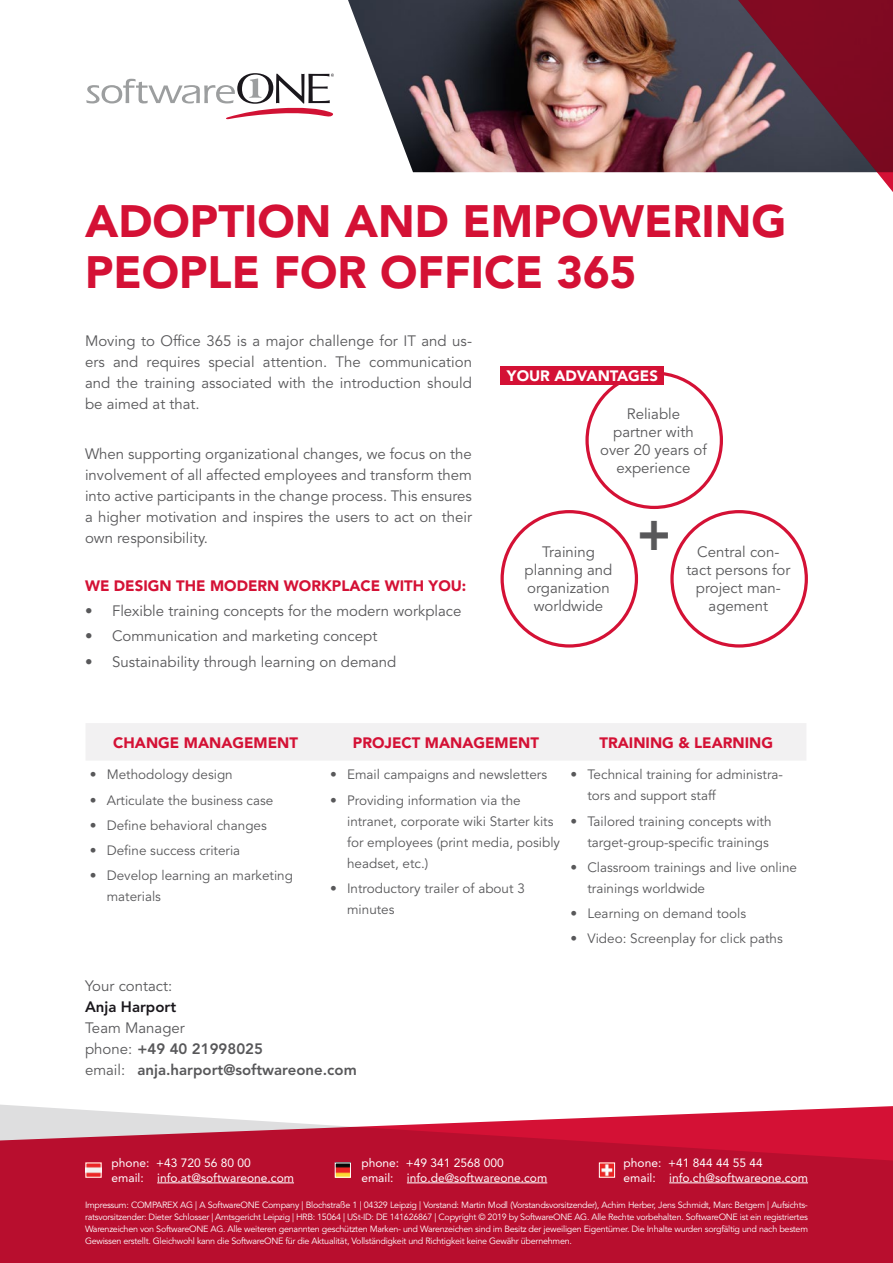
<style>
.page{position:relative;width:893px;height:1263px;background:#fff}
.page>*{position:absolute;margin:0;border:0;box-sizing:border-box;transform-origin:0 0}
.t1{font:900 45px/51px "Avenir LT Std";color:#d41135}
.t2{font:15px/18px "Avenir LT Std";color:#58585a;text-align:center}
.t3{font:900 15px "Avenir LT Std";color:#d41135}
.t4{font:800 15px/21px "Avenir LT Std";color:#58585a}
.t5{font:900 15px "Avenir LT Std";color:#fff}
.t6{font:800 15px "Avenir LT Std";color:#1a171c}
.t7{font:13.5px/21px "Avenir LT Std";color:#58585a}
.t8{font:12px/15px "Avenir LT Std";color:#fff}
.t9{font:9px/12px "Avenir LT Std";letter-spacing:-.03em;color:#fff;text-align:justify}
.s1{font-weight:400}
</style>
<div class="page">
<svg style="left:0;top:1106px;width:893px;height:157px;background:#c12744"></svg>
<hr style="left:157px;top:1182px;width:137px;height:1px;background:#fff">
<img style="left:88px;top:1164px;width:12px;height:11px">
<div style="left:86px;top:1162px;width:16px;height:15px;border:1px solid #fff"></div>
<hr style="left:407px;top:1182px;width:140px;height:1px;background:#fff">
<img style="left:337px;top:1164px;width:12px;height:11px">
<div style="left:335px;top:1162px;width:16px;height:15px;border:1px solid #fff"></div>
<hr style="left:669px;top:1182px;width:139px;height:1px;background:#fff">
<img style="left:601px;top:1164px;width:12px;height:11px">
<div style="left:599px;top:1162px;width:16px;height:15px;border:1px solid #fff"></div>
<svg style="left:86px;top:73px;width:248px;height:46px"></svg>
<img style="left:348px;top:0;width:380px;height:172px">
<svg style="left:728px;top:0;width:165px;height:192px;background:#804454"></svg>
<div style="left:585px;top:371px;width:138px;height:138px;border:3px solid #d41135;border-radius:50%"></div>
<div style="left:500px;top:510px;width:138px;height:138px;border:3px solid #d41135;border-radius:50%"></div>
<div style="left:670px;top:510px;width:138px;height:138px;border:3px solid #d41135;border-radius:50%"></div>
<div style="left:86px;top:723px;width:720px;height:37px;background:#f2f1f2"></div>
<div style="left:500px;top:366px;width:164px;height:18px;background:#d41135"></div>
<h1 class="t1" style="left:85px;top:196px;width:703px">ADOPTION AND EMPOWERING<br>PEOPLE FOR OFFICE 365</h1>
<p class="t2" style="left:85px;top:331px;width:388px;line-height:21px;text-align:justify">Moving to Office 365 is a major challenge for IT and us&shy;ers and requires special attention. The communication and the training associated with the introduction should be aimed at that.</p>
<p class="t2" style="left:85px;top:444px;width:388px;line-height:21px;text-align:justify">When supporting organizational changes, we focus on the involvement of all affected employees and transform them into active participants in the change process. This ensures a higher motivation and inspires the users to act on their own responsibility.</p>
<p class="t3" style="left:85px;top:577px;width:383px">WE DESIGN THE MODERN WORKPLACE WITH YOU:</p>
<p class="t2" style="left:85px;top:602px;width:378px">• Flexible training concepts for the modern workplace</p>
<p class="t2" style="left:85px;top:628px;width:294px">• Communication and marketing concept</p>
<p class="t2" style="left:85px;top:653px;width:313px">• Sustainability through learning on demand</p>
<p class="t5" style="left:507px;top:367px;width:153px">YOUR ADVANTAGES</p>
<p class="t2" style="left:600px;top:405px;width:108px">Reliable<br>partner with over 20 years of experience</p>
<p class="t2" style="left:525px;top:544px;width:89px">Training planning and organization worldwide</p>
<p class="t2" style="left:686px;top:544px;width:106px">Central con&shy;tact persons for project man&shy;agement</p>
<p class="t3" style="left:113px;top:733px;width:186px">CHANGE MANAGEMENT</p>
<p class="t3" style="left:353px;top:733px;width:188px">PROJECT MANAGEMENT</p>
<p class="t3" style="left:599px;top:733px;width:175px">TRAINING &amp; LEARNING</p>
<p class="t7" style="left:90px;top:764px;width:145px">• Methodology design</p>
<p class="t7" style="left:90px;top:790px;width:185px">• Articulate the business case</p>
<p class="t7" style="left:90px;top:815px;width:179px">• Define behavioral changes</p>
<p class="t7" style="left:90px;top:840px;width:152px">• Define success criteria</p>
<p class="t7" style="left:107px;top:866px;width:188px;text-indent:-17px">• Develop learning an marketing materials</p>
<p class="t7" style="left:587px;top:765px;width:197px;text-indent:-17px">• Technical training for administra&shy;tors and support staff</p>
<p class="t7" style="left:570px;top:811px;width:203px;text-align:right">• Tailored training concepts with target-group-specific trainings</p>
<p class="t7" style="left:587px;top:857px;width:211px;text-indent:-17px">• Classroom trainings and live online trainings worldwide</p>
<p class="t7" style="left:570px;top:903px;width:177px">• Learning on demand tools</p>
<p class="t7" style="left:570px;top:929px;width:214px">• Video: Screenplay for click paths</p>
<p class="t7" style="left:330px;top:765px;width:218px">• Email campaigns and newsletters</p>
<p class="t7" style="left:347px;top:790px;width:215px;text-indent:-17px">• Providing information via the intranet, corporate wiki Starter kits for employees (print media, posibly headset, etc.)</p>
<p class="t7" style="left:347px;top:878px;width:179px;text-indent:-17px">• Introductory trailer of about 3 minutes</p>
<p class="t2" style="left:85px;top:977px;width:89px">Your contact:</p>
<p class="t6" style="left:85px;top:998px;width:93px">Anja Harport</p>
<p class="t4" style="left:85px;top:1017px;width:273px"><span class="s1">Team Manager<br>phone:</span> +49 40 21998025<br><span class="s1">email:</span> anja.harport@softwareone.com</p>
<p class="t8" style="left:112px;top:1155px;width:184px">phone: +43 720 56 80 00<br>email: info.at@softwareone.com</p>
<p class="t8" style="left:361px;top:1155px;width:187px">phone: +49 341 2568 000<br>email: info.de@softwareone.com</p>
<p class="t8" style="left:624px;top:1155px;width:186px">phone: +41 844 44 55 44<br>email: info.ch@softwareone.com</p>
<p class="t9" style="left:85px;top:1199px;width:724px">Impressum: COMPAREX AG | A SoftwareONE Company | Blochstraße 1 | 04329 Leipzig | Vorstand: Martin Modl (Vorstandsvorsitzender), Achim Herber, Jens Schmidt, Marc Betgem | Aufsichts&shy;ratsvorsitzender: Dieter Schlosser | Amtsgericht Leipzig | HRB: 15064 | USt-ID: DE 141626867 | Copyright © 2019 by SoftwareONE AG. Alle Rechte vorbehalten. SoftwareONE ist ein registriertes Warenzeichen von SoftwareONE AG. Alle weiteren genannten geschützten Marken- und Warenzeichen sind im Besitz der jeweiligen Eigentümer. Die Inhalte wurden sorgfältig und nach bestem Gewissen erstellt. Gleichwohl kann die SoftwareONE für die Aktualität, Vollständigkeit und Richtigkeit keine Gewähr übernehmen.</p>
</div>
